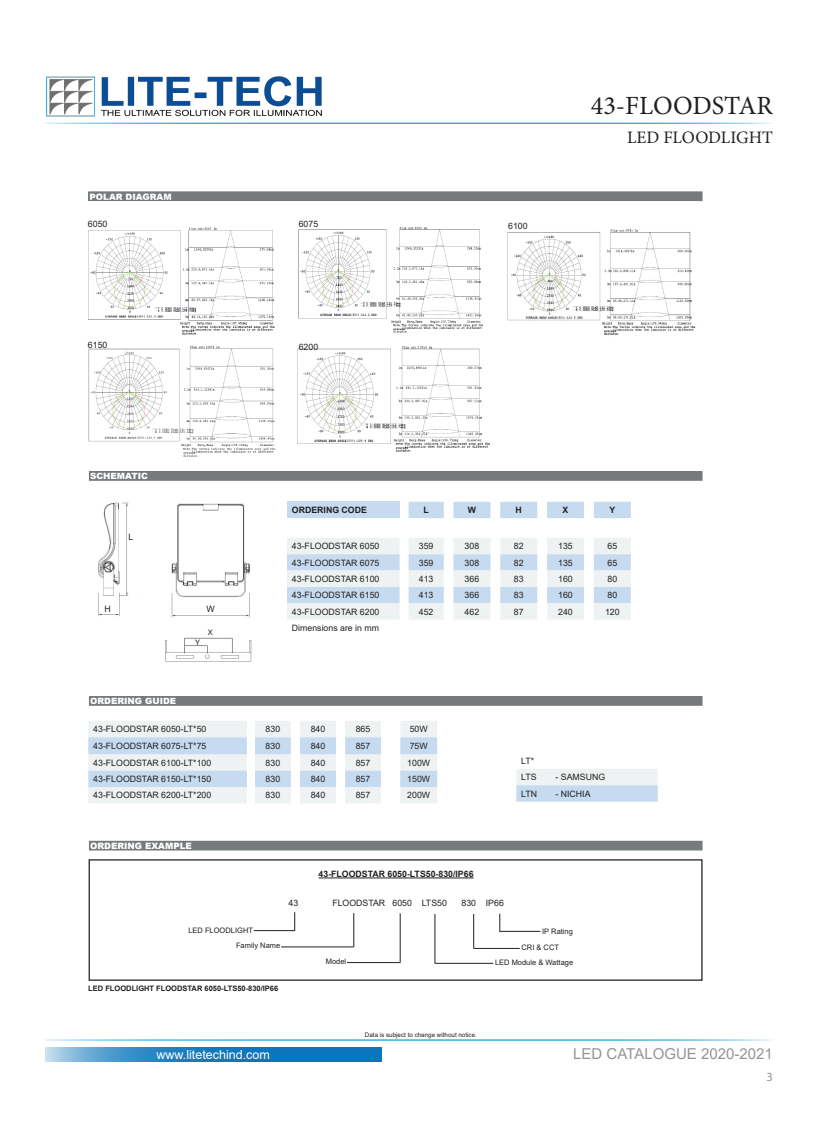
<style>
.page{position:relative;width:818px;height:1126px;background:#fff}
.page>*{position:absolute;margin:0;border:0;box-sizing:border-box;transform-origin:0 0}
.t1{font:26.25px "Minion Pro";color:#231f20}
.t2{font:17.5px "Minion Pro";color:#231f20}
.t3{font:15px "Arial";color:#939598}
.t4{font:12.5px "Arial";color:#fff}
.t5{font:12.5px "Myriad Pro";color:#929595}
.t6{font:8.75px "Arial";color:#231f20}
.t7{font:900 8.75px "Arial";color:#fff}
.t8{font:700 8.75px "Arial";color:#231f20}
.t9{font:7.5px "Arial";color:#231f20}
.t10{font:700 7.5px "Arial";color:#231f20}
.t11{font:6.25px "Arial";color:#231f20}
</style>
<div class="page">
<hr style="left:45px;top:123px;width:727px;height:1px;background:#179dd9">
<hr style="left:45px;top:1039px;width:727px;height:1px;background:#179dd9">
<svg style="left:45px;top:1047px;width:336px;height:15px;background:#2c88c5"></svg>
<img style="left:47px;top:76px;width:275px;height:41px">
<hr style="left:318px;top:877px;width:155px;height:1px;background:#231f20">
<svg style="left:294px;top:912px;width:1px;height:18px"></svg>
<hr style="left:253px;top:930px;width:42px;height:1px;background:#231f20">
<hr style="left:353px;top:912px;width:1px;height:35px;background:#231f20">
<hr style="left:281px;top:946px;width:72px;height:1px;background:#231f20">
<svg style="left:287px;top:501px;width:343px;height:118px"></svg>
<svg style="left:499px;top:913px;width:1px;height:17px"></svg>
<hr style="left:499px;top:930px;width:41px;height:1px;background:#231f20">
<hr style="left:473px;top:913px;width:1px;height:35px;background:#231f20">
<hr style="left:473px;top:948px;width:46px;height:1px;background:#231f20">
<hr style="left:434px;top:913px;width:1px;height:49px;background:#231f20">
<hr style="left:434px;top:962px;width:59px;height:1px;background:#231f20">
<svg style="left:88px;top:721px;width:349px;height:82px"></svg>
<div style="left:89px;top:471px;width:612px;height:9px;background:#767a7c"></div>
<div style="left:89px;top:471px;width:613px;height:10px;border:1px solid #757b7d"></div>
<div style="left:89px;top:192px;width:612px;height:8px;background:#767a7c"></div>
<div style="left:88px;top:191px;width:614px;height:10px;border:1px solid #757b7d"></div>
<img style="left:98px;top:502px;width:152px;height:116px">
<div style="left:89px;top:696px;width:612px;height:9px;background:#767a7c"></div>
<div style="left:89px;top:841px;width:612px;height:8px;background:#767a7c"></div>
<div style="left:89px;top:840px;width:613px;height:10px;border:1px solid #757b7d"></div>
<svg style="left:516px;top:769px;width:141px;height:32px"></svg>
<hr style="left:399px;top:913px;width:1px;height:49px;background:#231f20">
<hr style="left:347px;top:962px;width:52px;height:1px;background:#231f20">
<img style="left:88px;top:227px;width:187px;height:108px">
<img style="left:298px;top:227px;width:185px;height:106px">
<img style="left:507px;top:229px;width:189px;height:106px">
<img style="left:88px;top:345px;width:188px;height:112px">
<img style="left:297px;top:346px;width:193px;height:106px">
<img style="left:165px;top:637px;width:87px;height:25px">
<p class="t7" style="left:89px;top:190px;width:83px">POLAR DIAGRAM</p>
<p class="t6" style="left:88px;top:218px;width:21px">6050</p>
<p class="t6" style="left:298px;top:217px;width:21px">6075</p>
<p class="t6" style="left:508px;top:220px;width:21px">6100</p>
<p class="t6" style="left:88px;top:338px;width:21px">6150</p>
<p class="t6" style="left:298px;top:341px;width:21px">6200</p>
<p class="t7" style="left:90px;top:469px;width:59px">SCHEMATIC</p>
<p class="t1" style="left:590px;top:88px;width:183px">43-FLOODSTAR</p>
<p class="t2" style="left:626px;top:126px;width:147px">LED FLOODLIGHT</p>
<p class="t6" style="left:128px;top:531px;width:6px">L</p>
<p class="t6" style="left:104px;top:603px;width:8px">H</p>
<p class="t6" style="left:206px;top:603px;width:10px">W</p>
<p class="t9" style="left:208px;top:627px;width:7px">X</p>
<p class="t9" style="left:195px;top:636px;width:7px">Y</p>
<p class="t7" style="left:90px;top:694px;width:88px">ORDERING GUIDE</p>
<p class="t8" style="left:292px;top:504px;width:76px">ORDERING CODE</p>
<p class="t8" style="left:423px;top:504px;width:7px">L</p>
<p class="t8" style="left:467px;top:504px;width:10px">W</p>
<p class="t8" style="left:515px;top:504px;width:8px">H</p>
<p class="t8" style="left:562px;top:504px;width:7px">X</p>
<p class="t8" style="left:609px;top:504px;width:7px">Y</p>
<p class="t6" style="left:292px;top:540px;width:89px">43-FLOODSTAR 6050</p>
<p class="t6" style="left:418px;top:540px;width:16px">359</p>
<p class="t6" style="left:464px;top:540px;width:16px">308</p>
<p class="t6" style="left:513px;top:540px;width:11px">82</p>
<p class="t6" style="left:558px;top:540px;width:16px">135</p>
<p class="t6" style="left:607px;top:540px;width:11px">65</p>
<p class="t6" style="left:292px;top:556px;width:89px">43-FLOODSTAR 6075</p>
<p class="t6" style="left:418px;top:556px;width:16px">359</p>
<p class="t6" style="left:464px;top:556px;width:16px">308</p>
<p class="t6" style="left:513px;top:556px;width:11px">82</p>
<p class="t6" style="left:558px;top:556px;width:16px">135</p>
<p class="t6" style="left:607px;top:556px;width:11px">65</p>
<p class="t6" style="left:292px;top:572px;width:89px">43-FLOODSTAR 6100</p>
<p class="t6" style="left:418px;top:572px;width:16px">413</p>
<p class="t6" style="left:464px;top:572px;width:16px">366</p>
<p class="t6" style="left:513px;top:572px;width:11px">83</p>
<p class="t6" style="left:558px;top:572px;width:16px">160</p>
<p class="t6" style="left:607px;top:572px;width:11px">80</p>
<p class="t6" style="left:292px;top:589px;width:89px">43-FLOODSTAR 6150</p>
<p class="t6" style="left:418px;top:589px;width:16px">413</p>
<p class="t6" style="left:464px;top:589px;width:16px">366</p>
<p class="t6" style="left:513px;top:589px;width:11px">83</p>
<p class="t6" style="left:558px;top:589px;width:16px">160</p>
<p class="t6" style="left:607px;top:589px;width:11px">80</p>
<p class="t6" style="left:292px;top:605px;width:89px">43-FLOODSTAR 6200</p>
<p class="t6" style="left:418px;top:605px;width:16px">452</p>
<p class="t6" style="left:464px;top:605px;width:16px">462</p>
<p class="t6" style="left:513px;top:605px;width:11px">87</p>
<p class="t6" style="left:558px;top:605px;width:16px">240</p>
<p class="t6" style="left:604px;top:605px;width:16px">120</p>
<p class="t6" style="left:292px;top:622px;width:89px">Dimensions are in mm</p>
<p class="t6" style="left:93px;top:723px;width:114px">43-FLOODSTAR 6050-LT*50</p>
<p class="t6" style="left:265px;top:723px;width:16px">830</p>
<p class="t6" style="left:310px;top:723px;width:16px">840</p>
<p class="t6" style="left:355px;top:723px;width:16px">865</p>
<p class="t6" style="left:409px;top:723px;width:19px">50W</p>
<p class="t6" style="left:93px;top:739px;width:114px">43-FLOODSTAR 6075-LT*75</p>
<p class="t6" style="left:265px;top:739px;width:16px">830</p>
<p class="t6" style="left:310px;top:739px;width:16px">840</p>
<p class="t6" style="left:355px;top:739px;width:16px">857</p>
<p class="t6" style="left:409px;top:739px;width:19px">75W</p>
<p class="t6" style="left:93px;top:756px;width:119px">43-FLOODSTAR 6100-LT*100</p>
<p class="t6" style="left:265px;top:756px;width:16px">830</p>
<p class="t6" style="left:310px;top:756px;width:16px">840</p>
<p class="t6" style="left:355px;top:756px;width:16px">857</p>
<p class="t6" style="left:407px;top:756px;width:24px">100W</p>
<p class="t6" style="left:93px;top:772px;width:119px">43-FLOODSTAR 6150-LT*150</p>
<p class="t6" style="left:265px;top:772px;width:16px">830</p>
<p class="t6" style="left:310px;top:772px;width:16px">840</p>
<p class="t6" style="left:355px;top:772px;width:16px">857</p>
<p class="t6" style="left:407px;top:772px;width:24px">150W</p>
<p class="t6" style="left:93px;top:789px;width:119px">43-FLOODSTAR 6200-LT*200</p>
<p class="t6" style="left:265px;top:789px;width:16px">830</p>
<p class="t6" style="left:310px;top:789px;width:16px">840</p>
<p class="t6" style="left:355px;top:789px;width:16px">857</p>
<p class="t6" style="left:407px;top:789px;width:24px">200W</p>
<p class="t7" style="left:90px;top:839px;width:103px">ORDERING EXAMPLE</p>
<p class="t8" style="left:318px;top:867px;width:156px">43-FLOODSTAR 6050-LTS50-830/IP66</p>
<p class="t6" style="left:288px;top:896px;width:11px">43</p>
<p class="t6" style="left:332px;top:896px;width:116px">FLOODSTAR 6050 LTS50</p>
<p class="t6" style="left:461px;top:896px;width:44px">830 IP66</p>
<p class="t6" style="left:521px;top:755px;width:14px">LT*</p>
<p class="t6" style="left:521px;top:771px;width:17px">LTS</p>
<p class="t6" style="left:555px;top:771px;width:51px">- SAMSUNG</p>
<p class="t6" style="left:521px;top:787px;width:17px">LTN</p>
<p class="t6" style="left:555px;top:787px;width:36px">- NICHIA</p>
<p class="t9" style="left:188px;top:924px;width:66px">LED FLOODLIGHT</p>
<p class="t9" style="left:236px;top:940px;width:46px">Family Name</p>
<p class="t10" style="left:88px;top:982px;width:191px">LED FLOODLIGHT FLOODSTAR 6050-LTS50-830/IP66</p>
<h3 class="t4" style="left:156px;top:1045px;width:115px">www.litetechind.com</h3>
<p class="t9" style="left:325px;top:956px;width:22px">Model</p>
<p class="t9" style="left:542px;top:925px;width:32px">IP Rating</p>
<p class="t9" style="left:521px;top:942px;width:39px">CRI &amp; CCT</p>
<p class="t9" style="left:494px;top:957px;width:80px">LED Module &amp; Wattage</p>
<p class="t11" style="left:365px;top:1030px;width:113px">Data is subject to change without notice.</p>
<h3 class="t3" style="left:572px;top:1043px;width:201px">LED CATALOGUE 2020-2021</h3>
<h3 class="t5" style="left:766px;top:1068px;width:8px">3</h3>
</div>
